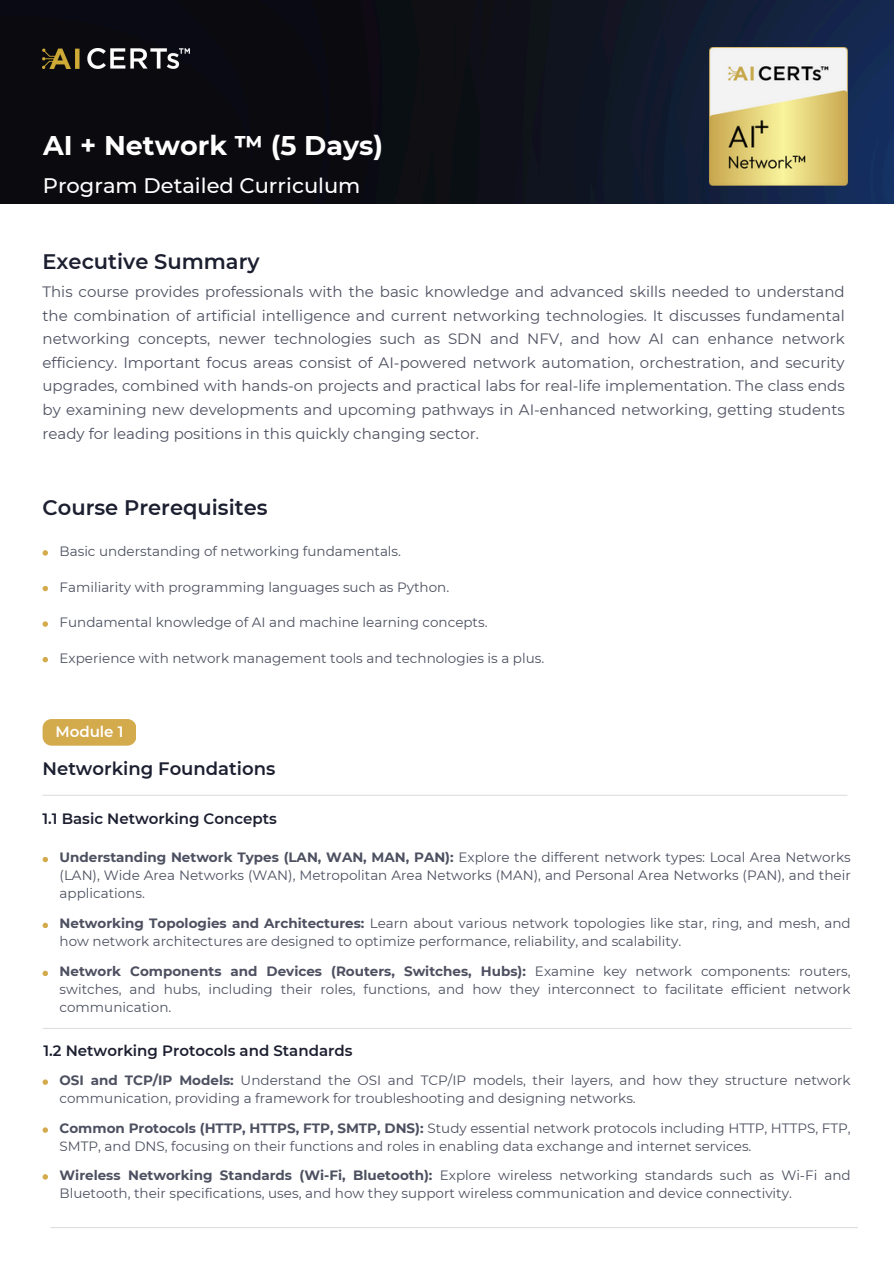
<style>
.page{position:relative;width:894px;height:1264px;background:#fff}
.page>*{position:absolute;margin:0;border:0;box-sizing:border-box;transform-origin:0 0}
.t1{font:700 27px "Montserrat";color:#fff}
.t2{font:600 21px "Montserrat";color:#1c1f30}
.t3{font:500 21px "Montserrat";color:#fff}
.t4{font:600 18px "Montserrat";color:#1c1f30}
.t5{font:15px/23.7px "Montserrat";color:#4d5060;text-align:justify}
.t6{font:600 15px "Montserrat";color:#1c1f30}
.t7{font:600 15px "Montserrat";color:#fff}
.t8{font:13.5px/18px "Montserrat";color:#4d5060}
.s1{font-weight:700}
</style>
<div class="page">
<img style="left:0;top:0;width:893px;height:203px">
<hr style="left:43px;top:794px;width:804px;height:2px;background:#dfdfdf">
<div style="left:43px;top:719px;width:93px;height:26px;background:#d4ab4c;border-radius:9px"></div>
<img style="left:43px;top:48px;width:146px;height:21px">
<svg style="left:43px;top:550px;width:5px;height:5px"></svg>
<svg style="left:43px;top:621px;width:5px;height:5px"></svg>
<svg style="left:43px;top:586px;width:5px;height:5px"></svg>
<svg style="left:43px;top:657px;width:5px;height:5px"></svg>
<svg style="left:43px;top:857px;width:5px;height:5px"></svg>
<hr style="left:43px;top:1027px;width:808px;height:2px;background:#dfdfdf">
<svg style="left:43px;top:1079px;width:5px;height:5px"></svg>
<svg style="left:43px;top:1127px;width:5px;height:5px"></svg>
<svg style="left:43px;top:1174px;width:5px;height:5px"></svg>
<svg style="left:43px;top:922px;width:5px;height:6px"></svg>
<svg style="left:43px;top:970px;width:5px;height:6px"></svg>
<img style="left:708px;top:47px;width:139px;height:139px">
<hr style="left:50px;top:1226px;width:807px;height:2px;background:#dfdfdf">
<p class="t1" style="left:43px;top:128px;width:342px">AI + Network ™ (5 Days)</p>
<h2 class="t3" style="left:43px;top:172px;width:319px">Program Detailed Curriculum</h2>
<h3 class="t2" style="left:43px;top:248px;width:218px">Executive Summary</h3>
<h4 class="t5" style="left:43px;top:280px;width:803px">This course provides professionals with the basic knowledge and advanced skills needed to understand the combination of artificial intelligence and current networking technologies. It discusses fundamental networking concepts, newer technologies such as SDN and NFV, and how AI can enhance network efficiency. Important focus areas consist of AI-powered network automation, orchestration, and security upgrades, combined with hands-on projects and practical labs for real-life implementation. The class ends by examining new developments and upcoming pathways in AI-enhanced networking, getting students ready for leading positions in this quickly changing sector.</h4>
<h5 class="t2" style="left:43px;top:494px;width:226px">Course Prerequisites</h5>
<p class="t8" style="left:60px;top:542px;width:343px">Basic understanding of networking fundamentals.</p>
<p class="t8" style="left:60px;top:578px;width:391px">Familiarity with programming languages such as Python.</p>
<p class="t8" style="left:60px;top:613px;width:429px">Fundamental knowledge of AI and machine learning concepts.</p>
<h4 class="t8" style="left:60px;top:649px;width:486px">Experience with network management tools and technologies is a plus.</h4>
<p class="t7" style="left:55px;top:722px;width:70px">Module 1</p>
<h2 class="t4" style="left:43px;top:757px;width:234px">Networking Foundations</h2>
<p class="t6" style="left:43px;top:809px;width:236px">1.1 Basic Networking Concepts</p>
<p class="t8" style="left:60px;top:848px;width:792px;text-align:justify"><span class="s1">Understanding Network Types (LAN, WAN, MAN, PAN):</span> Explore the different network types: Local Area Networks (LAN), Wide Area Networks (WAN), Metropolitan Area Networks (MAN), and Personal Area Networks (PAN), and their applications.</p>
<p class="t8" style="left:60px;top:914px;width:792px"><span class="s1">Networking Topologies and Architectures:</span> Learn about various network topologies like star, ring, and mesh, and how network architectures are designed to optimize performance, reliability, and scalability.</p>
<p class="t8" style="left:60px;top:962px;width:792px;text-align:justify"><span class="s1">Network Components and Devices (Routers, Switches, Hubs):</span> Examine key network components: routers, switches, and hubs, including their roles, functions, and how they interconnect to facilitate efficient network communication.</p>
<p class="t6" style="left:44px;top:1041px;width:310px">1.2 Networking Protocols and Standards</p>
<p class="t8" style="left:60px;top:1071px;width:792px"><span class="s1">OSI and TCP/IP Models:</span> Understand the OSI and TCP/IP models, their layers, and how they structure network communication, providing a framework for troubleshooting and designing networks.</p>
<h4 class="t8" style="left:60px;top:1119px;width:792px"><span class="s1">Common Protocols (HTTP, HTTPS, FTP, SMTP, DNS):</span> Study essential network protocols including HTTP, HTTPS, FTP,<br>SMTP, and DNS, focusing on their functions and roles in enabling data exchange and internet services.</h4>
<p class="t8" style="left:60px;top:1165px;width:792px"><span class="s1">Wireless Networking Standards (Wi-Fi, Bluetooth):</span> Explore wireless networking standards such as Wi-Fi and<br>Bluetooth, their specifications, uses, and how they support wireless communication and device connectivity.</p>
</div>
